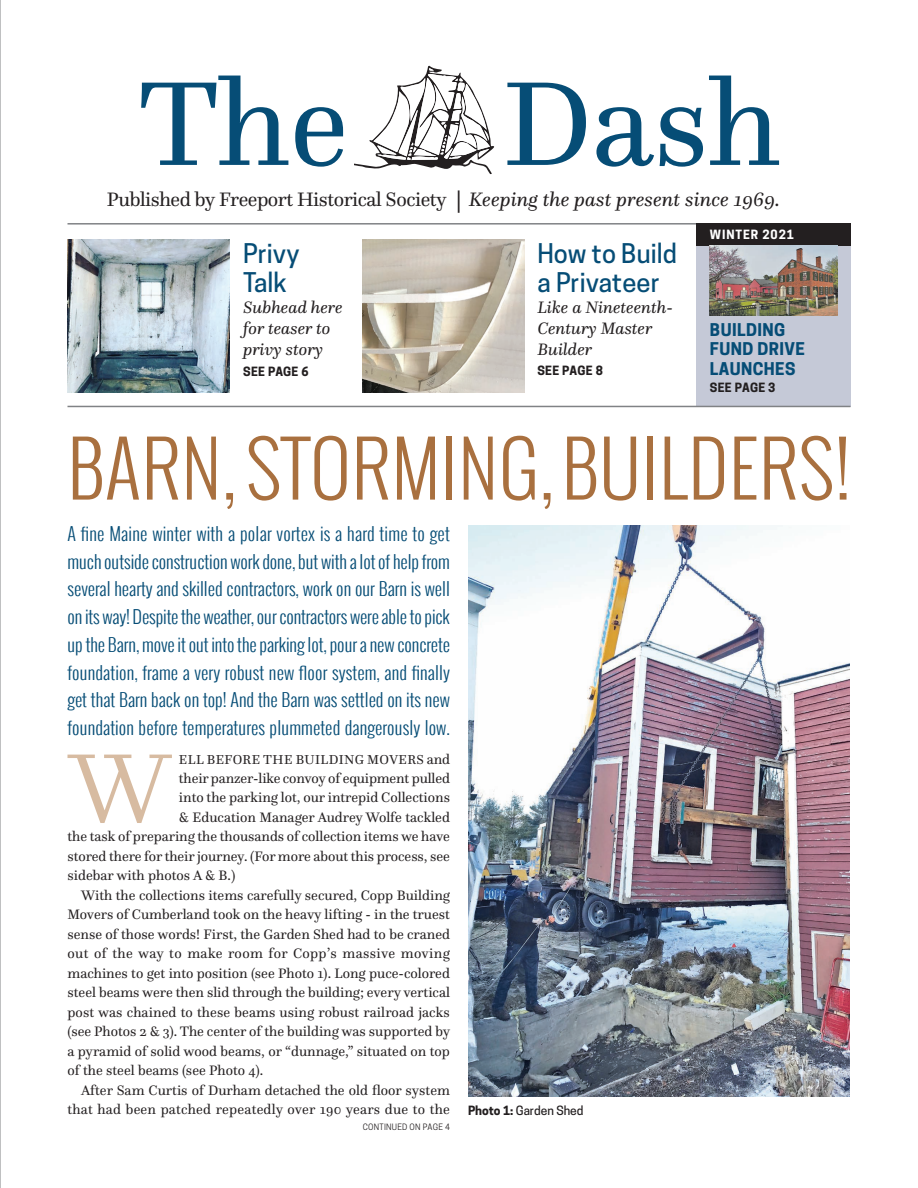
<style>
.page{position:relative;width:918px;height:1188px;background:#fff}
.page>*{position:absolute;margin:0;border:0;box-sizing:border-box;transform-origin:0 0}
.t1{font:124.5px "Questa";color:#064d76}
.t2{font:300 102px "Questa";color:#d7bba1}
.t3{font:300 75px "Oswald";letter-spacing:.01em;color:#a9703f}
.t4{font:500 25.5px/28.5px "Cooper Hewitt";letter-spacing:.005em;color:#064d76}
.t5{font:20.25px "Questa";letter-spacing:-.02em;color:#231f20}
.t6{font:italic 20.25px "Questa";letter-spacing:.005em;color:#231f20}
.t7{font:300 18px/27.8px "Oswald";letter-spacing:.005em;color:#064d76;text-align:justify}
.t8{font:italic 17.25px/21px "Questa";color:#231f20}
.t9{font:700 16.5px/19.5px "Cooper Hewitt";letter-spacing:.025em;color:#064d76}
.t10{font:14.25px "Questa";color:#231f20}
.t11{font:14.25px "Questa";letter-spacing:.025em;color:#231f20}
.t12{font:13.5px "Questa";letter-spacing:.03em;color:#231f20}
.t13{font:700 12px "Cooper Hewitt";letter-spacing:.025em;color:#231f20}
.t14{font:500 12px "Cooper Hewitt";color:#231f20}
.t15{font:700 12px "Cooper Hewitt";letter-spacing:.075em;color:#fff}
.t16{font:8.25px "Cooper Hewitt";letter-spacing:.03em;color:#231f20}
.s1{font-family:"Cooper Hewitt";font-style:normal;font-size:23.25px}
.s2{font-size:14.25px}
.s3{font-weight:700}
</style>
<div class="page">
<div style="left:696px;top:239px;width:154px;height:168px;background:#c5c9d7"></div>
<hr style="left:68px;top:223px;width:782px;height:2px;background:#808285">
<hr style="left:68px;top:406px;width:782px;height:1px;background:#808285">
<svg style="left:354px;top:65px;width:141px;height:110px"></svg>
<div style="left:696px;top:223px;width:154px;height:23px;background:#231f20"></div>
<img style="left:362px;top:239px;width:162px;height:154px">
<img style="left:68px;top:239px;width:162px;height:154px">
<img style="left:468px;top:526px;width:381px;height:570px">
<img style="left:710px;top:246px;width:127px;height:70px">
<hr style="left:0;top:0;width:1px;height:1188px;background:#808285">
<h1 class="t1" style="left:138px;top:46px;width:644px">The Dash</h1>
<h3 class="t6" style="left:456px;top:186px;width:325px"><span class="s1">|</span> Keeping the past present since 1969.</h3>
<p class="t15" style="left:710px;top:227px;width:86px">WINTER 2021</p>
<h3 class="t4" style="left:243px;top:239px;width:58px">Privy<br>Talk</h3>
<p class="t8" style="left:243px;top:296px;width:101px">Subhead here for teaser to privy story</p>
<p class="t13" style="left:243px;top:364px;width:67px">SEE PAGE 6</p>
<h3 class="t5" style="left:107px;top:186px;width:341px">Published by Freeport Historical Society</h3>
<h3 class="t4" style="left:537px;top:239px;width:141px">How to Build a Privateer</h3>
<p class="t8" style="left:537px;top:296px;width:137px">Like a Nineteenth-<br>Century Master<br>Builder</p>
<p class="t13" style="left:537px;top:363px;width:67px">SEE PAGE 8</p>
<p class="t9" style="left:710px;top:320px;width:97px">BUILDING<br>FUND DRIVE<br>LAUNCHES</p>
<p class="t13" style="left:710px;top:380px;width:67px">SEE PAGE 3</p>
<h3 class="t3" style="left:68px;top:414px;width:785px">BARN, STORMING, BUILDERS!</h3>
<p class="t7" style="left:68px;top:519px;width:384px">A fine Maine winter with a polar vortex is a hard time to get much outside construction work done, but with a lot of help from several hearty and skilled contractors, work on our Barn is well on its way! Despite the weather, our contractors were able to pick up the Barn, move it out into the parking lot, pour a new concrete foundation, frame a very robust new floor system, and finally get that Barn back on top! And the Barn was settled on its new foundation before temperatures plummeted dangerously low.</p>
<h2 class="t2" style="left:70px;top:725px;width:103px">W</h2>
<p class="t12" style="left:179px;top:751px;width:273px">ELL BEFORE THE BUILDING MOVERS <span class="s2">and</span></p>
<p class="t10" style="left:179px;top:769px;width:273px">their panzer-like convoy of equipment pulled</p>
<p class="t10" style="left:179px;top:789px;width:273px">into the parking lot, our intrepid Collections</p>
<p class="t10" style="left:179px;top:808px;width:273px">&amp; Education Manager Audrey Wolfe tackled</p>
<p class="t10" style="left:68px;top:828px;width:384px">the task of preparing the thousands of collection items we have</p>
<p class="t10" style="left:68px;top:847px;width:384px">stored there for their journey. (For more about this process, see</p>
<p class="t10" style="left:68px;top:867px;width:169px">sidebar with photos A &amp; B.)</p>
<p class="t10" style="left:81px;top:886px;width:371px">With the collections items carefully secured, Copp Building</p>
<p class="t10" style="left:68px;top:906px;width:384px">Movers of Cumberland took on the heavy lifting - in the truest</p>
<p class="t10" style="left:68px;top:925px;width:384px">sense of those words! First, the Garden Shed had to be craned</p>
<p class="t11" style="left:68px;top:945px;width:384px">out of the way to make room for Copp’s massive moving</p>
<p class="t10" style="left:68px;top:964px;width:384px">machines to get into position (see Photo 1). Long puce-colored</p>
<p class="t10" style="left:68px;top:984px;width:384px">steel beams were then slid through the building; every vertical</p>
<p class="t10" style="left:68px;top:1003px;width:384px">post was chained to these beams using robust railroad jacks</p>
<p class="t10" style="left:68px;top:1023px;width:384px">(see Photos 2 &amp; 3). The center of the building was supported by</p>
<p class="t10" style="left:68px;top:1042px;width:384px">a pyramid of solid wood beams, or “dunnage,” situated on top</p>
<p class="t10" style="left:68px;top:1062px;width:197px">of the steel beams (see Photo 4).</p>
<p class="t10" style="left:81px;top:1081px;width:370px">After Sam Curtis of Durham detached the old floor system</p>
<p class="t10" style="left:68px;top:1101px;width:384px">that had been patched repeatedly over 190 years due to the</p>
<p class="t16" style="left:363px;top:1122px;width:89px">CONTINUED ON PAGE 4</p>
<p class="t14" style="left:468px;top:1103px;width:117px"><span class="s3">Photo 1:</span> Garden Shed</p>
</div>
